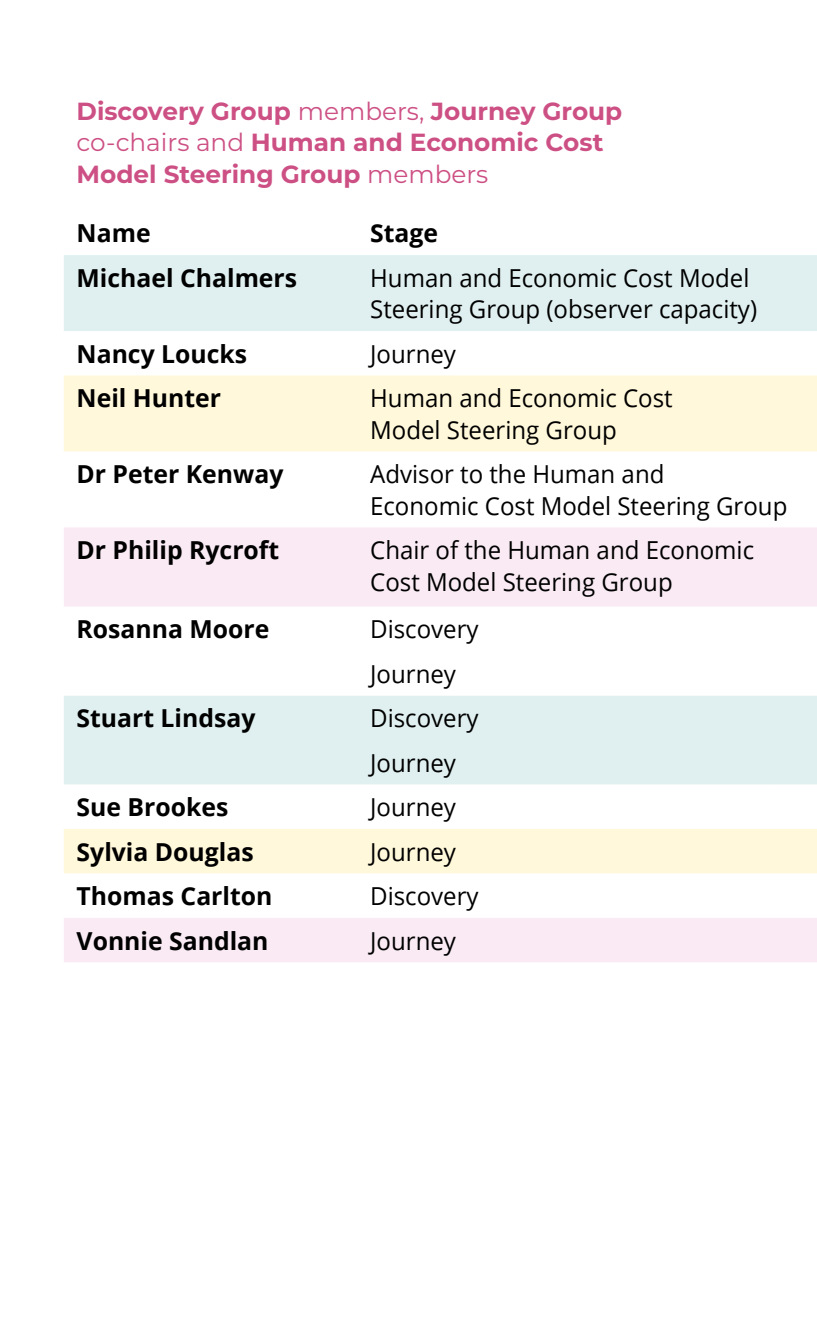
<style>
.page{position:relative;width:817px;height:1340px;background:#fff}
.page>*{position:absolute;margin:0;border:0;box-sizing:border-box;transform-origin:0 0}
.t1{font:24.75px/31.5px "Open Sans";color:#000}
.t2{font:700 24.75px "Open Sans";color:#000}
.t3{font:700 24.75px/31.5px "Montserrat";color:#cd5084}
.s1{font-weight:400}
</style>
<div class="page">
<div style="left:64px;top:255px;width:752px;height:76px;background:#e0f0f0"></div>
<div style="left:64px;top:375px;width:752px;height:77px;background:#fff8da"></div>
<svg style="left:64px;top:527px;width:752px;height:435px"></svg>
<p class="t3" style="left:77px;top:94px;width:547px">Discovery Group <span class="s1">members,</span> Journey Group <span class="s1">co-chairs and</span> Human and Economic Cost<br>Model Steering Group <span class="s1">members</span></p>
<p class="t2" style="left:77px;top:216px;width:76px">Name</p>
<p class="t2" style="left:370px;top:216px;width:69px">Stage</p>
<p class="t2" style="left:77px;top:260px;width:222px">Michael Chalmers</p>
<p class="t1" style="left:370px;top:261px;width:388px">Human and Economic Cost Model<br>Steering Group (observer capacity)</p>
<p class="t2" style="left:77px;top:336px;width:172px">Nancy Loucks</p>
<p class="t1" style="left:370px;top:337px;width:87px">Journey</p>
<p class="t2" style="left:77px;top:381px;width:146px">Neil Hunter</p>
<p class="t1" style="left:370px;top:382px;width:304px">Human and Economic Cost<br>Model Steering Group</p>
<p class="t2" style="left:77px;top:457px;width:208px">Dr Peter Kenway</p>
<p class="t1" style="left:370px;top:458px;width:418px">Advisor to the Human and<br>Economic Cost Model Steering Group</p>
<p class="t2" style="left:77px;top:532px;width:204px">Dr Philip Rycroft</p>
<p class="t1" style="left:370px;top:534px;width:385px">Chair of the Human and Economic<br>Cost Model Steering Group</p>
<p class="t2" style="left:77px;top:611px;width:194px">Rosanna Moore</p>
<p class="t1" style="left:370px;top:606px;width:110px;line-height:44.6px">Discovery<br>Journey</p>
<p class="t2" style="left:77px;top:700px;width:180px">Stuart Lindsay</p>
<p class="t1" style="left:370px;top:695px;width:110px;line-height:44.6px">Discovery<br>Journey</p>
<p class="t2" style="left:77px;top:789px;width:153px">Sue Brookes</p>
<p class="t1" style="left:370px;top:790px;width:87px">Journey</p>
<p class="t2" style="left:77px;top:834px;width:178px">Sylvia Douglas</p>
<p class="t1" style="left:370px;top:835px;width:87px">Journey</p>
<p class="t2" style="left:77px;top:878px;width:197px">Thomas Carlton</p>
<p class="t1" style="left:370px;top:879px;width:110px">Discovery</p>
<p class="t2" style="left:77px;top:923px;width:193px">Vonnie Sandlan</p>
<p class="t1" style="left:370px;top:924px;width:87px">Journey</p>
</div>
